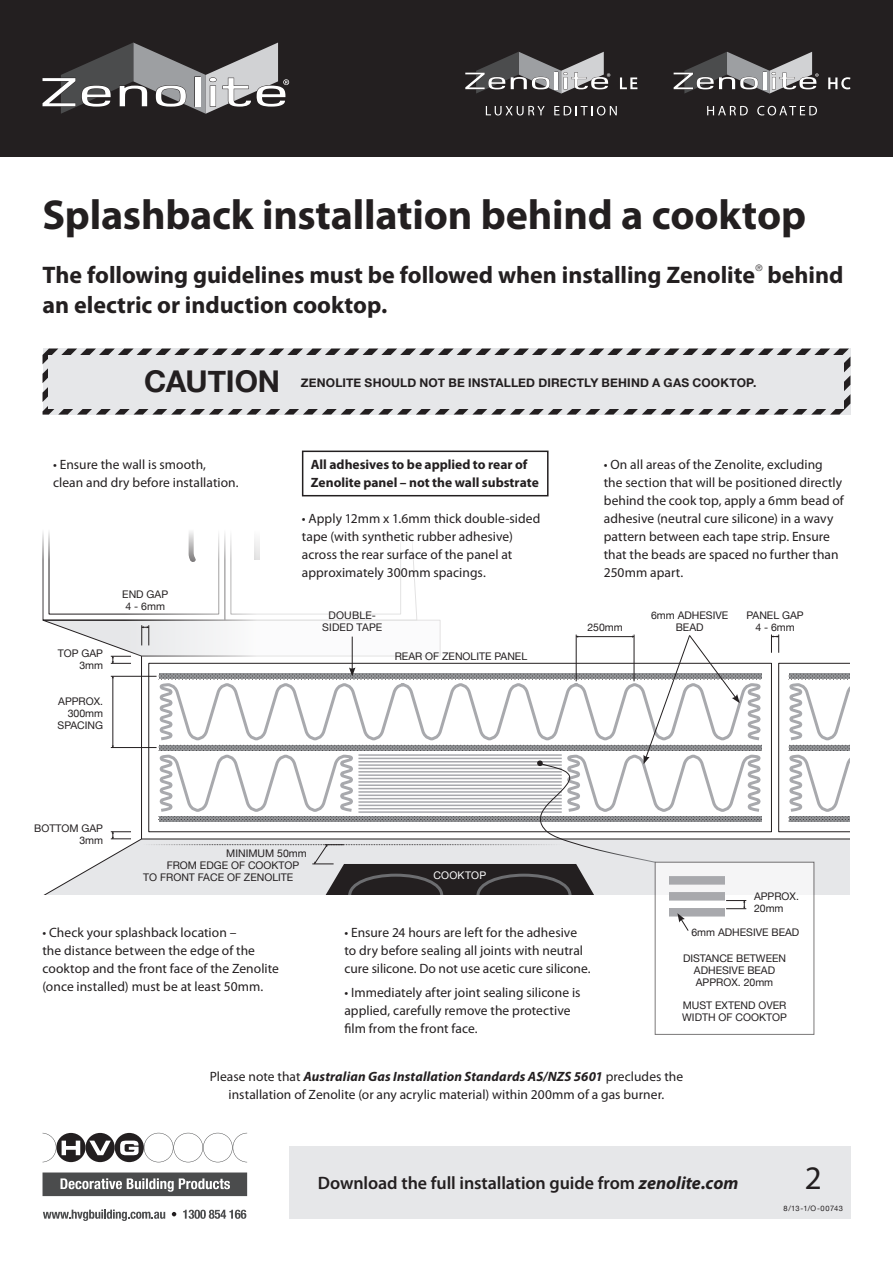
<style>
.page{position:relative;width:893px;height:1263px;background:#fff}
.page>*{position:absolute;margin:0;border:0;box-sizing:border-box;transform-origin:0 0}
.Big_Title{font:700 42px "Myriad Pro";letter-spacing:-.005em;color:#231f20}
.Body{font:33px "Myriad Pro";color:#231f20}
.Caution{font:700 30px "Helvetica Neue";letter-spacing:-.005em;color:#231f20}
.t1{font:700 24px "Myriad Pro";letter-spacing:-.005em;color:#231f20}
.Heading{font:600 18px "Myriad Pro";letter-spacing:-.005em;color:#231f20}
.Body-2{font:13.5px/18px "Myriad Pro";letter-spacing:.005em;color:#231f20}
.Body-3{font:700 13.5px/18px "Myriad Pro";color:#231f20}
.Warning{font:700 12px "Helvetica Neue";letter-spacing:.01em;color:#231f20}
.t2{font:10.5px/12px "Helvetica Neue";color:#231f20;text-align:center}
.t3{font:10.5px/12px "Helvetica Neue";letter-spacing:.02em;color:#231f20;text-align:center}
.t4{font:10.5px "Helvetica Neue";letter-spacing:.02em;color:#fff}
.t5{font:300 9px "Helvetica Neue";color:#231f20}
.Body-4{font:7.5px "Helvetica Neue";letter-spacing:.05em;color:#231f20}
.s1{font-weight:700;font-style:italic}
</style>
<div class="page">
<div style="left:0;top:0;width:893px;height:157px;background:#231f20"></div>
<svg style="left:43px;top:43px;width:246px;height:71px"></svg>
<svg style="left:465px;top:52px;width:145px;height:42px"></svg>
<svg style="left:620px;top:77px;width:17px;height:12px"></svg>
<svg style="left:486px;top:106px;width:59px;height:9px"></svg>
<svg style="left:554px;top:106px;width:63px;height:9px"></svg>
<svg style="left:674px;top:52px;width:145px;height:42px"></svg>
<svg style="left:828px;top:77px;width:22px;height:12px"></svg>
<svg style="left:707px;top:106px;width:41px;height:9px"></svg>
<svg style="left:757px;top:106px;width:60px;height:9px"></svg>
<svg style="left:43px;top:1133px;width:204px;height:29px"></svg>
<svg style="left:43px;top:1172px;width:204px;height:24px;background:#6d6e6f"></svg>
<svg style="left:43px;top:1209px;width:122px;height:12px"></svg>
<svg style="left:172px;top:1212px;width:4px;height:4px"></svg>
<svg style="left:183px;top:1210px;width:63px;height:9px"></svg>
<div style="left:289px;top:1147px;width:561px;height:72px;background:#e6e7e9"></div>
<svg style="left:763px;top:838px;width:87px;height:58px;background:#e0e1e3"></svg>
<svg style="left:778px;top:663px;width:72px;height:169px"></svg>
<svg style="left:789px;top:816px;width:61px;height:6px"></svg>
<svg style="left:789px;top:745px;width:61px;height:5px"></svg>
<svg style="left:789px;top:673px;width:61px;height:6px"></svg>
<div style="left:655px;top:862px;width:159px;height:172px;background:#fff"></div>
<div style="left:302px;top:451px;width:247px;height:45px;border:2px solid #231f20"></div>
<svg style="left:771px;top:634px;width:8px;height:19px"></svg>
<svg style="left:43px;top:531px;width:720px;height:400px"></svg>
<svg style="left:43px;top:349px;width:807px;height:66px;background:#8e8d8e"></svg>
<div style="left:49px;top:355px;width:795px;height:53px;background:#e6e7e9"></div>
<p class="Big_Title" style="left:43px;top:187px;width:765px">Splashback installation behind a cooktop</p>
<p class="t1" style="left:43px;top:259px;width:714px">The following guidelines must be followed when installing Zenolite</p>
<p class="t5" style="left:755px;top:260px;width:9px">®</p>
<p class="t1" style="left:767px;top:259px;width:77px">behind</p>
<p class="t1" style="left:43px;top:289px;width:346px">an electric or induction cooktop.</p>
<p class="Caution" style="left:144px;top:357px;width:138px">CAUTION</p>
<p class="Warning" style="left:301px;top:373px;width:457px">ZENOLITE SHOULD NOT BE INSTALLED DIRECTLY BEHIND A GAS COOKTOP.</p>
<p class="Body-2" style="left:53px;top:455px;width:187px">• Ensure the wall is smooth, clean and dry before installation.</p>
<p class="t2" style="left:58px;top:648px;width:47px;text-align:right">TOP GAP<br>3mm</p>
<p class="t2" style="left:58px;top:696px;width:47px;text-align:right">APPROX.<br>300mm<br>SPACING</p>
<p class="t2" style="left:122px;top:589px;width:47px">END GAP<br>4 - 6mm</p>
<p class="t2" style="left:34px;top:823px;width:70px;text-align:right">BOTTOM GAP<br>3mm</p>
<p class="Body-3" style="left:311px;top:455px;width:229px">All adhesives to be applied to rear of<br>Zenolite panel – not the wall substrate</p>
<p class="Body-2" style="left:302px;top:509px;width:240px">• Apply 12mm x 1.6mm thick double-sided tape (with synthetic rubber adhesive) across the rear surface of the panel at approximately 300mm spacings.</p>
<p class="t3" style="left:322px;top:609px;width:62px">DOUBLE-<br>SIDED TAPE</p>
<p class="t2" style="left:395px;top:650px;width:134px">REAR OF ZENOLITE PANEL</p>
<p class="t2" style="left:226px;top:848px;width:82px">MINIMUM 50mm</p>
<p class="t2" style="left:167px;top:860px;width:134px">FROM EDGE OF COOKTOP</p>
<p class="t2" style="left:143px;top:872px;width:152px">TO FRONT FACE OF ZENOLITE</p>
<p class="t4" style="left:433px;top:868px;width:54px">COOKTOP</p>
<p class="Body-2" style="left:604px;top:455px;width:242px">• On all areas of the Zenolite, excluding the section that will be positioned directly behind the cook top, apply a 6mm bead of adhesive (neutral cure silicone) in a wavy pattern between each tape strip. Ensure that the beads are spaced no further than 250mm apart.</p>
<p class="t2" style="left:587px;top:621px;width:37px">250mm</p>
<p class="t2" style="left:651px;top:609px;width:79px">6mm ADHESIVE<br>BEAD</p>
<p class="t2" style="left:746px;top:609px;width:59px">PANEL GAP<br>4 - 6mm</p>
<p class="t2" style="left:754px;top:890px;width:46px;text-align:left">APPROX.<br>20mm</p>
<p class="Body-2" style="left:43px;top:923px;width:238px">• Check your splashback location –<br>the distance between the edge of the cooktop and the front face of the Zenolite (once installed) must be at least 50mm.</p>
<p class="Body-2" style="left:344px;top:923px;width:248px">• Ensure 24 hours are left for the adhesive to dry before sealing all joints with neutral cure silicone. Do not use acetic cure silicone.</p>
<p class="Body-2" style="left:344px;top:983px;width:238px">• Immediately after joint sealing silicone is applied, carefully remove the protective film from the front face.</p>
<p class="t2" style="left:691px;top:926px;width:109px">6mm ADHESIVE BEAD</p>
<p class="t2" style="left:683px;top:953px;width:105px">DISTANCE BETWEEN<br>ADHESIVE BEAD<br>APPROX. 20mm</p>
<p class="t2" style="left:682px;top:999px;width:106px;text-align:left">MUST EXTEND OVER<br>WIDTH OF COOKTOP</p>
<p class="Body-2" style="left:210px;top:1067px;width:475px;text-align:center">Please note that <span class="s1">Australian Gas Installation Standards AS/NZS 5601</span> precludes the installation of Zenolite (or any acrylic material) within 200mm of a gas burner.</p>
<p class="Heading" style="left:318px;top:1171px;width:422px">Download the full installation guide from <span class="s1">zenolite.com</span></p>
<p class="Body" style="left:805px;top:1157px;width:18px">2</p>
<p class="Body-4" style="left:784px;top:1203px;width:61px">8/13-1/O-00743</p>
</div>
